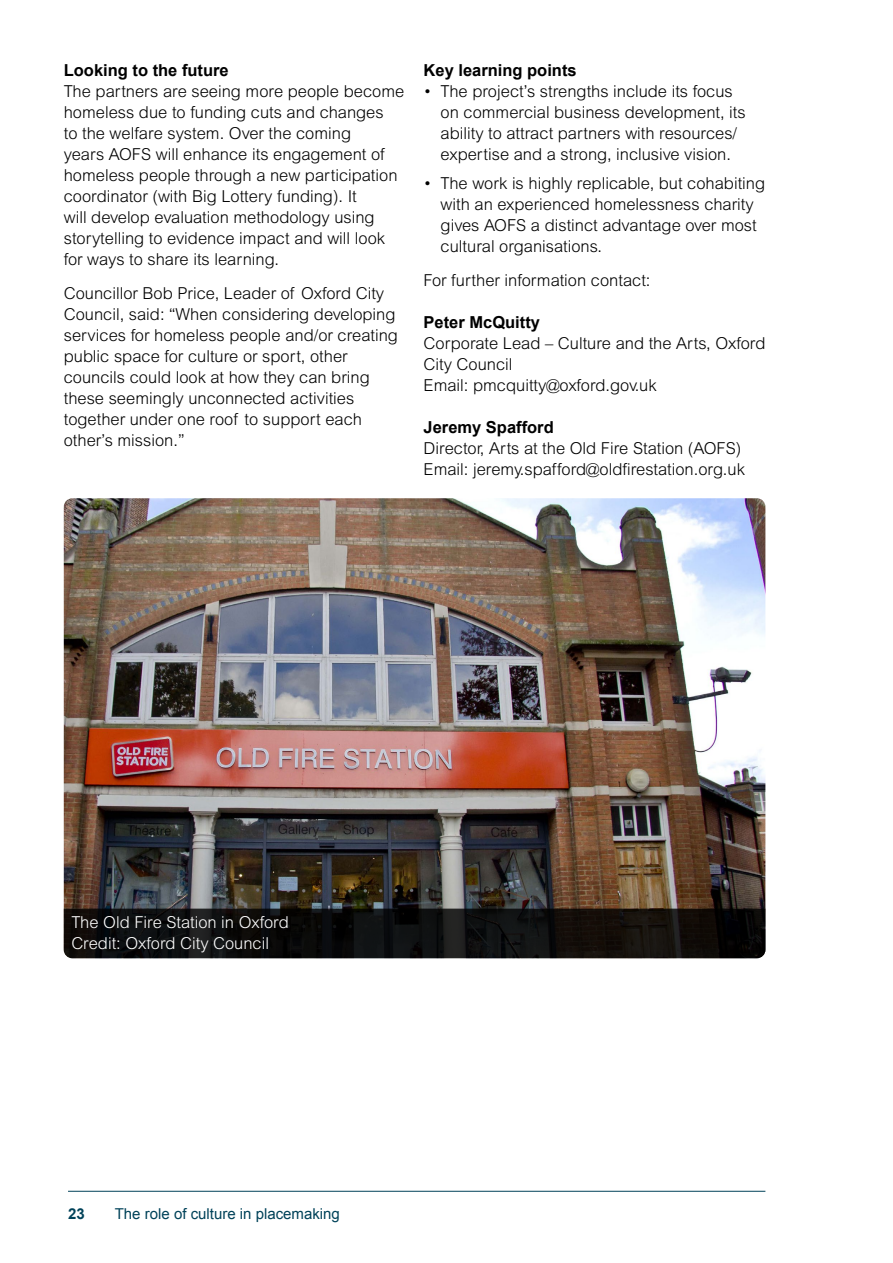
<style>
.page{position:relative;width:893px;height:1263px;background:#fff}
.page>*{position:absolute;margin:0;border:0;box-sizing:border-box;transform-origin:0 0}
.A4_Body{font:300 16.5px/21px "Arial MT Std";color:#000}
.A4_Body-2{font:300 16.5px/21px "Arial MT Std";color:#fff}
.A4_Minor_subhead{font:700 16.5px "Arial";color:#000}
.t1{font:15px "Arial";color:#004259}
.t2{font:700 15px "Arial";color:#004259}
.s1{font-family:"Arial";font-weight:700}
</style>
<div class="page">
<hr style="left:68px;top:1191px;width:697px;height:1px;background:#004259">
<img style="left:64px;top:498px;width:701px;height:411px">
<svg style="left:64px;top:909px;width:701px;height:49px;background:#0e0e0d"></svg>
<p class="A4_Minor_subhead" style="left:64px;top:59px;width:166px">Looking to the future</p>
<p class="A4_Body" style="left:64px;top:80px;width:342px">The partners are seeing more people become homeless due to funding cuts and changes<br>to the welfare system. Over the coming<br>years AOFS will enhance its engagement of homeless people through a new participation coordinator (with Big Lottery funding). It<br>will develop evaluation methodology using storytelling to evidence impact and will look for ways to share its learning.</p>
<p class="A4_Body" style="left:64px;top:282px;width:336px">Councillor Bob Price, Leader of Oxford City Council, said: “When considering developing services for homeless people and/or creating public space for culture or sport, other councils could look at how they can bring these seemingly unconnected activities together under one roof to support each other’s mission.”</p>
<p class="A4_Minor_subhead" style="left:424px;top:59px;width:155px">Key learning points</p>
<p class="A4_Body" style="left:441px;top:80px;width:307px;text-indent:-17px">• The project’s strengths include its focus on commercial business development, its ability to attract partners with resources/ expertise and a strong, inclusive vision.</p>
<p class="A4_Body" style="left:441px;top:173px;width:326px;text-indent:-17px">• The work is highly replicable, but cohabiting with an experienced homelessness charity gives AOFS a distinct advantage over most cultural organisations.</p>
<p class="A4_Body" style="left:424px;top:270px;width:228px">For further information contact:</p>
<p class="A4_Body" style="left:424px;top:312px;width:343px"><span class="s1">Peter McQuitty<br></span>Corporate Lead – Culture and the Arts, Oxford<br>City Council<br>Email: pmcquitty@oxford.gov.uk</p>
<p class="A4_Body" style="left:424px;top:417px;width:323px"><span class="s1">Jeremy Spafford<br></span>Director, Arts at the Old Fire Station (AOFS)<br>Email: jeremy.spafford@oldfirestation.org.uk</p>
<p class="A4_Body-2" style="left:71px;top:911px;width:219px">The Old Fire Station in Oxford<br>Credit: Oxford City Council</p>
<p class="t2" style="left:68px;top:1203px;width:18px">23</p>
<p class="t1" style="left:115px;top:1203px;width:227px">The role of culture in placemaking</p>
</div>
